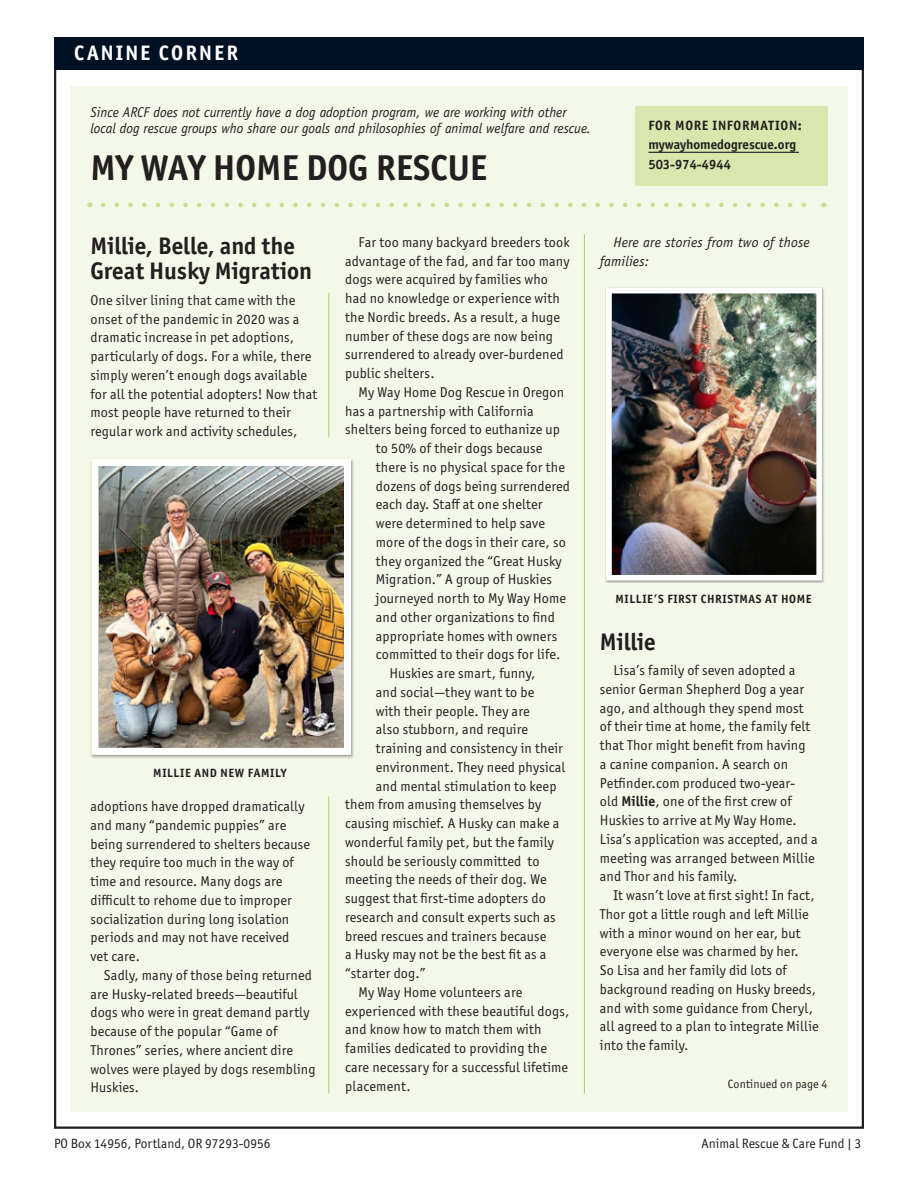
<style>
.page{position:relative;width:918px;height:1188px;background:#fff}
.page>*{position:absolute;margin:0;border:0;box-sizing:border-box;transform-origin:0 0}
.Head_1-all_caps{font:700 36px "Officina Sans ITC Pro";color:#231f20}
.H2_Animal_Names{font:700 24px/25.5px "Officina Sans ITC Pro";color:#231f20}
.t1{font:700 21px "Officina Sans ITC Pro";letter-spacing:.1em;color:#fff}
.Body_Copy_9_5_12_5{font:14.25px/18.8px "Officina Sans ITC Pro";letter-spacing:.01em;color:#231f20}
.Head_1-all_caps-2{font:italic 14.25px/16.5px "Officina Sans";color:#231f20}
.Body_Copy_9_5_12_5-2{font:italic 14.25px/18.8px "Officina Sans";letter-spacing:.01em;color:#231f20}
.t2{font:13.5px "Officina Sans ITC Pro";color:#231f20}
.resources_text{font:700 13.5px/19.5px "Officina Sans ITC Pro";color:#231f20}
.resources{font:700 13.5px "Officina Sans ITC Pro";letter-spacing:.05em;color:#231f20}
.t3{font:700 12px "Officina Sans ITC Pro";letter-spacing:.05em;color:#231f20}
.Body_Copy_9_5_12_5-3{font:12px "Officina Sans ITC Pro";letter-spacing:.01em;color:#231f20}
.s1{font-weight:700}
</style>
<div class="page">
<div style="left:70px;top:86px;width:778px;height:1026px;background:#f3f8e8"></div>
<div style="left:54px;top:38px;width:810px;height:32px;background:#001123"></div>
<svg style="left:103px;top:203px;width:703px;height:4px"></svg>
<div style="left:635px;top:107px;width:192px;height:79px;background:#d7e7ae"></div>
<hr style="left:648px;top:152px;width:151px;height:1px;background:#231f20">
<div style="left:91px;top:458px;width:264px;height:300px;background:#231f20;opacity:.4"></div>
<img style="left:100px;top:467px;width:243px;height:280px">
<div style="left:92px;top:459px;width:259px;height:296px;border:7px solid #fff"></div>
<div style="left:606px;top:287px;width:219px;height:296px;background:#231f20;opacity:.4"></div>
<img style="left:613px;top:295px;width:202px;height:279px">
<div style="left:606px;top:288px;width:216px;height:293px;border:6px solid #fff"></div>
<hr style="left:584px;top:234px;width:1px;height:860px;background:#b2cd59">
<hr style="left:328px;top:293px;width:1px;height:144px;background:#b2cd59">
<hr style="left:328px;top:796px;width:1px;height:298px;background:#b2cd59">
<p class="t1" style="left:74px;top:40px;width:165px">CANINE CORNER</p>
<p class="Head_1-all_caps-2" style="left:90px;top:104px;width:502px">Since ARCF does not currently have a dog adoption program, we are working with other local dog rescue groups who share our goals and philosophies of animal welfare and rescue.</p>
<p class="Head_1-all_caps" style="left:90px;top:145px;width:398px">MY WAY HOME DOG RESCUE</p>
<p class="resources" style="left:648px;top:117px;width:155px">FOR MORE INFORMATION:</p>
<p class="resources_text" style="left:648px;top:135px;width:149px">mywayhomedogrescue.org<br>503-974-4944</p>
<p class="H2_Animal_Names" style="left:90px;top:233px;width:223px">Millie, Belle, and the<br>Great Husky Migration</p>
<p class="Body_Copy_9_5_12_5" style="left:90px;top:291px;width:228px">One silver lining that came with the onset of the pandemic in 2020 was a dramatic increase in pet adoptions, particularly of dogs. For a while, there simply weren’t enough dogs available for all the potential adopters! Now that most people have returned to their regular work and activity schedules,</p>
<p class="t3" style="left:153px;top:766px;width:135px">MILLIE AND NEW FAMILY</p>
<p class="Body_Copy_9_5_12_5" style="left:90px;top:797px;width:221px">adoptions have dropped dramatically and many “pandemic puppies” are being surrendered to shelters because they require too much in the way of time and resource. Many dogs are difficult to rehome due to improper socialization during long isolation periods and may not have received vet care.</p>
<p class="Body_Copy_9_5_12_5" style="left:90px;top:966px;width:227px;text-indent:14px">Sadly, many of those being returned are Husky-related breeds—beautiful dogs who were in great demand partly because of the popular “Game of<br>Thrones” series, where ancient dire wolves were played by dogs resembling<br>Huskies.</p>
<p class="Body_Copy_9_5_12_5" style="left:345px;top:233px;width:226px;text-indent:14px">Far too many backyard breeders took advantage of the fad, and far too many dogs were acquired by families who had no knowledge or experience with the Nordic breeds. As a result, a huge number of these dogs are now being surrendered to already over-burdened public shelters.</p>
<p class="Body_Copy_9_5_12_5" style="left:359px;top:383px;width:207px">My Way Home Dog Rescue in Oregon</p>
<p class="Body_Copy_9_5_12_5" style="left:345px;top:401px;width:190px">has a partnership with California</p>
<p class="Body_Copy_9_5_12_5" style="left:345px;top:420px;width:216px">shelters being forced to euthanize up</p>
<p class="Body_Copy_9_5_12_5" style="left:376px;top:439px;width:168px">to 50% of their dogs because</p>
<p class="Body_Copy_9_5_12_5" style="left:376px;top:458px;width:191px">there is no physical space for the</p>
<p class="Body_Copy_9_5_12_5" style="left:376px;top:476px;width:196px">dozens of dogs being surrendered</p>
<p class="Body_Copy_9_5_12_5" style="left:376px;top:495px;width:168px">each day. Staff at one shelter</p>
<p class="Body_Copy_9_5_12_5" style="left:376px;top:514px;width:171px">were determined to help save</p>
<p class="Body_Copy_9_5_12_5" style="left:376px;top:533px;width:191px">more of the dogs in their care, so</p>
<p class="Body_Copy_9_5_12_5" style="left:376px;top:551px;width:187px">they organized the “Great Husky</p>
<p class="Body_Copy_9_5_12_5" style="left:376px;top:570px;width:178px">Migration.” A group of Huskies</p>
<p class="Body_Copy_9_5_12_5" style="left:376px;top:589px;width:192px">journeyed north to My Way Home</p>
<p class="Body_Copy_9_5_12_5" style="left:376px;top:608px;width:181px">and other organizations to find</p>
<p class="Body_Copy_9_5_12_5" style="left:376px;top:626px;width:183px">appropriate homes with owners</p>
<p class="Body_Copy_9_5_12_5" style="left:376px;top:645px;width:186px">committed to their dogs for life.</p>
<p class="Body_Copy_9_5_12_5" style="left:389px;top:664px;width:148px">Huskies are smart, funny,</p>
<p class="Body_Copy_9_5_12_5" style="left:376px;top:683px;width:160px">and social—they want to be</p>
<p class="Body_Copy_9_5_12_5" style="left:376px;top:701px;width:155px">with their people. They are</p>
<p class="Body_Copy_9_5_12_5" style="left:376px;top:720px;width:154px">also stubborn, and require</p>
<p class="Body_Copy_9_5_12_5" style="left:376px;top:739px;width:189px">training and consistency in their</p>
<p class="Body_Copy_9_5_12_5" style="left:376px;top:758px;width:191px">environment. They need physical</p>
<p class="Body_Copy_9_5_12_5" style="left:376px;top:776px;width:182px">and mental stimulation to keep</p>
<p class="Body_Copy_9_5_12_5" style="left:345px;top:795px;width:197px">them from amusing themselves by</p>
<p class="Body_Copy_9_5_12_5" style="left:345px;top:814px;width:216px">causing mischief. A Husky can make a</p>
<p class="Body_Copy_9_5_12_5" style="left:345px;top:833px;width:210px">wonderful family pet, but the family</p>
<p class="Body_Copy_9_5_12_5" style="left:345px;top:851px;width:196px">should be seriously committed to</p>
<p class="Body_Copy_9_5_12_5" style="left:345px;top:870px;width:203px">meeting the needs of their dog. We</p>
<p class="Body_Copy_9_5_12_5" style="left:345px;top:889px;width:202px">suggest that first-time adopters do</p>
<p class="Body_Copy_9_5_12_5" style="left:345px;top:908px;width:212px">research and consult experts such as</p>
<p class="Body_Copy_9_5_12_5" style="left:345px;top:926px;width:203px">breed rescues and trainers because</p>
<p class="Body_Copy_9_5_12_5" style="left:345px;top:945px;width:203px">a Husky may not be the best fit as a</p>
<p class="Body_Copy_9_5_12_5" style="left:345px;top:964px;width:82px">“starter dog.”</p>
<p class="Body_Copy_9_5_12_5" style="left:345px;top:983px;width:226px;text-indent:14px">My Way Home volunteers are experienced with these beautiful dogs, and know how to match them with families dedicated to providing the care necessary for a successful lifetime placement.</p>
<p class="Body_Copy_9_5_12_5-2" style="left:600px;top:233px;width:211px;text-indent:14px">Here are stories from two of those families:</p>
<p class="t3" style="left:616px;top:592px;width:198px">MILLIE’S FIRST CHRISTMAS AT HOME</p>
<p class="H2_Animal_Names" style="left:600px;top:628px;width:57px">Millie</p>
<p class="Body_Copy_9_5_12_5" style="left:600px;top:661px;width:219px;text-indent:14px">Lisa’s family of seven adopted a senior German Shepherd Dog a year ago, and although they spend most of their time at home, the family felt that Thor might benefit from having<br>a canine companion. A search on Petfinder.com produced two-year-<br>old <span class="s1">Millie</span>, one of the first crew of Huskies to arrive at My Way Home.<br>Lisa’s application was accepted, and a meeting was arranged between Millie and Thor and his family.</p>
<p class="Body_Copy_9_5_12_5" style="left:600px;top:886px;width:220px;text-indent:14px">It wasn’t love at first sight! In fact, Thor got a little rough and left Millie with a minor wound on her ear, but everyone else was charmed by her.<br>So Lisa and her family did lots of background reading on Husky breeds, and with some guidance from Cheryl, all agreed to a plan to integrate Millie into the family.</p>
<p class="Body_Copy_9_5_12_5-3" style="left:728px;top:1076px;width:101px">Continued on page 4</p>
<p class="t2" style="left:54px;top:1135px;width:218px">PO Box 14956, Portland, OR 97293-0956</p>
<p class="t2" style="left:702px;top:1135px;width:161px">Animal Rescue &amp; Care Fund | 3</p>
</div>
